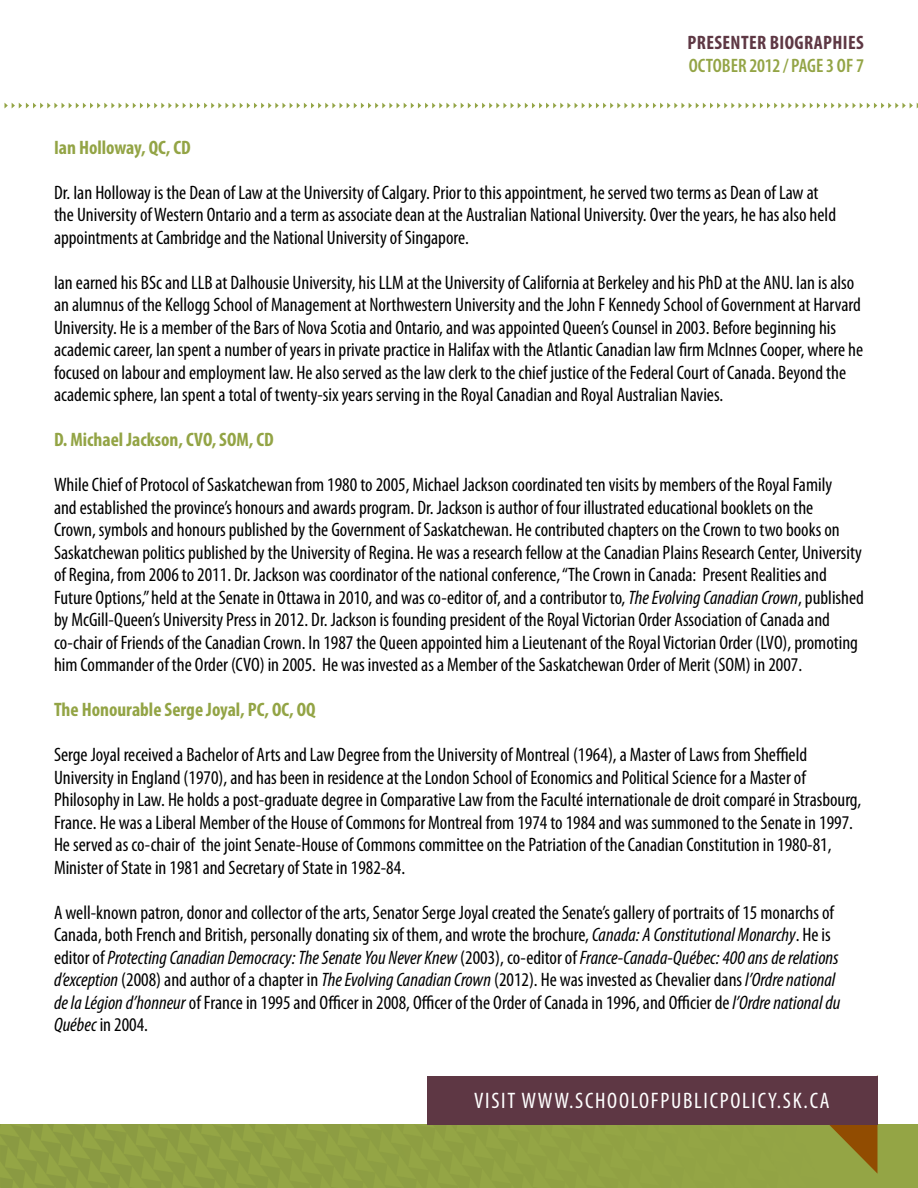
<style>
.page{position:relative;width:918px;height:1188px;background:#fff}
.page>*{position:absolute;margin:0;border:0;box-sizing:border-box;transform-origin:0 0}
.t1{font:condensed 24px "Myriad Pro";letter-spacing:.075em;color:#fff}
.Web_Address{font:condensed 22.5px "Myriad Pro";letter-spacing:.075em;color:#fff}
.t2{font:condensed 19.5px/22.5px "Myriad Pro";color:#000}
.t3{font:700 condensed 19.5px "Myriad Pro";color:#93a445}
.t4{font:700 condensed 19.5px "Myriad Pro";letter-spacing:.02em;color:#5e3844}
.t5{font:600 condensed 19.5px "Myriad Pro";letter-spacing:.005em;color:#93a445}
.s1{font-style:italic}
</style>
<div class="page">
<img style="left:0;top:1124px;width:918px;height:64px">
<svg style="left:829px;top:1075px;width:49px;height:99px;background:#937a28"></svg>
<div style="left:427px;top:1076px;width:451px;height:48px;background:#5e3744"></div>
<svg style="left:4px;top:103px;width:914px;height:5px"></svg>
<p class="t4" style="left:688px;top:30px;width:178px">PRESENTER BIOGRAPHIES</p>
<p class="t5" style="left:689px;top:55px;width:177px">OCTOBER 2012 / PAGE 3 OF 7</p>
<p class="t3" style="left:54px;top:135px;width:138px">Ian Holloway, QC, CD</p>
<p class="t2" style="left:54px;top:181px;width:784px">Dr. Ian Holloway is the Dean of Law at the University of Calgary. Prior to this appointment, he served two terms as Dean of Law at the University of Western Ontario and a term as associate dean at the Australian National University. Over the years, he has also held appointments at Cambridge and the National University of Singapore.</p>
<p class="t2" style="left:54px;top:271px;width:811px">Ian earned his BSc and LLB at Dalhousie University, his LLM at the University of California at Berkeley and his PhD at the ANU. Ian is also an alumnus of the Kellogg School of Management at Northwestern University and the John F Kennedy School of Government at Harvard University. He is a member of the Bars of Nova Scotia and Ontario, and was appointed Queen’s Counsel in 2003. Before beginning his academic career, Ian spent a number of years in private practice in Halifax with the Atlantic Canadian law firm McInnes Cooper, where he focused on labour and employment law. He also served as the law clerk to the chief justice of the Federal Court of Canada. Beyond the academic sphere, Ian spent a total of twenty-six years serving in the Royal Canadian and Royal Australian Navies.</p>
<p class="t3" style="left:54px;top:427px;width:221px">D. Michael Jackson, CVO, SOM, CD</p>
<p class="t2" style="left:54px;top:473px;width:811px">While Chief of Protocol of Saskatchewan from 1980 to 2005, Michael Jackson coordinated ten visits by members of the Royal Family<br>and established the province’s honours and awards program. Dr. Jackson is author of four illustrated educational booklets on the<br>Crown, symbols and honours published by the Government of Saskatchewan. He contributed chapters on the Crown to two books on Saskatchewan politics published by the University of Regina. He was a research fellow at the Canadian Plains Research Center, University of Regina, from 2006 to 2011. Dr. Jackson was coordinator of the national conference, “The Crown in Canada: Present Realities and Future Options,” held at the Senate in Ottawa in 2010, and was co-editor of, and a contributor to, <span class="s1">The Evolving Canadian Crown</span>, published by McGill-Queen’s University Press in 2012. Dr. Jackson is founding president of the Royal Victorian Order Association of Canada and co-chair of Friends of the Canadian Crown. In 1987 the Queen appointed him a Lieutenant of the Royal Victorian Order (LVO), promoting him Commander of the Order (CVO) in 2005. He was invested as a Member of the Saskatchewan Order of Merit (SOM) in 2007.</p>
<p class="t3" style="left:54px;top:697px;width:263px">The Honourable Serge Joyal, PC, OC, OQ</p>
<p class="t2" style="left:54px;top:743px;width:809px">Serge Joyal received a Bachelor of Arts and Law Degree from the University of Montreal (1964), a Master of Laws from Sheffield University in England (1970), and has been in residence at the London School of Economics and Political Science for a Master of Philosophy in Law. He holds a post-graduate degree in Comparative Law from the Faculté internationale de droit comparé in Strasbourg, France. He was a Liberal Member of the House of Commons for Montreal from 1974 to 1984 and was summoned to the Senate in 1997.<br>He served as co-chair of the joint Senate-House of Commons committee on the Patriation of the Canadian Constitution in 1980-81, Minister of State in 1981 and Secretary of State in 1982-84.</p>
<p class="t2" style="left:54px;top:901px;width:788px">A well-known patron, donor and collector of the arts, Senator Serge Joyal created the Senate’s gallery of portraits of 15 monarchs of Canada, both French and British, personally donating six of them, and wrote the brochure, <span class="s1">Canada: A Constitutional Monarchy</span>. He is editor of <span class="s1">Protecting Canadian Democracy: The Senate You Never Knew</span> (2003), co-editor of <span class="s1">France-Canada-Québec: 400 ans de relations d’exception</span> (2008) and author of a chapter in <span class="s1">The Evolving Canadian Crown</span> (2012). He was invested as Chevalier dans <span class="s1">l’Ordre national de la Légion d’honneur</span> of France in 1995 and Officer in 2008, Officer of the Order of Canada in 1996, and Officier de <span class="s1">l’Ordre national du Québec</span> in 2004.</p>
<p class="t1" style="left:509px;top:1078px;width:330px">WWW.SCHOOLOFPUBLICPOLICY.SK.CA</p>
<p class="Web_Address" style="left:474px;top:1087px;width:357px">VISIT WWW.SCHOOLOFPUBLICPOLICY.SK.CA</p>
</div>
